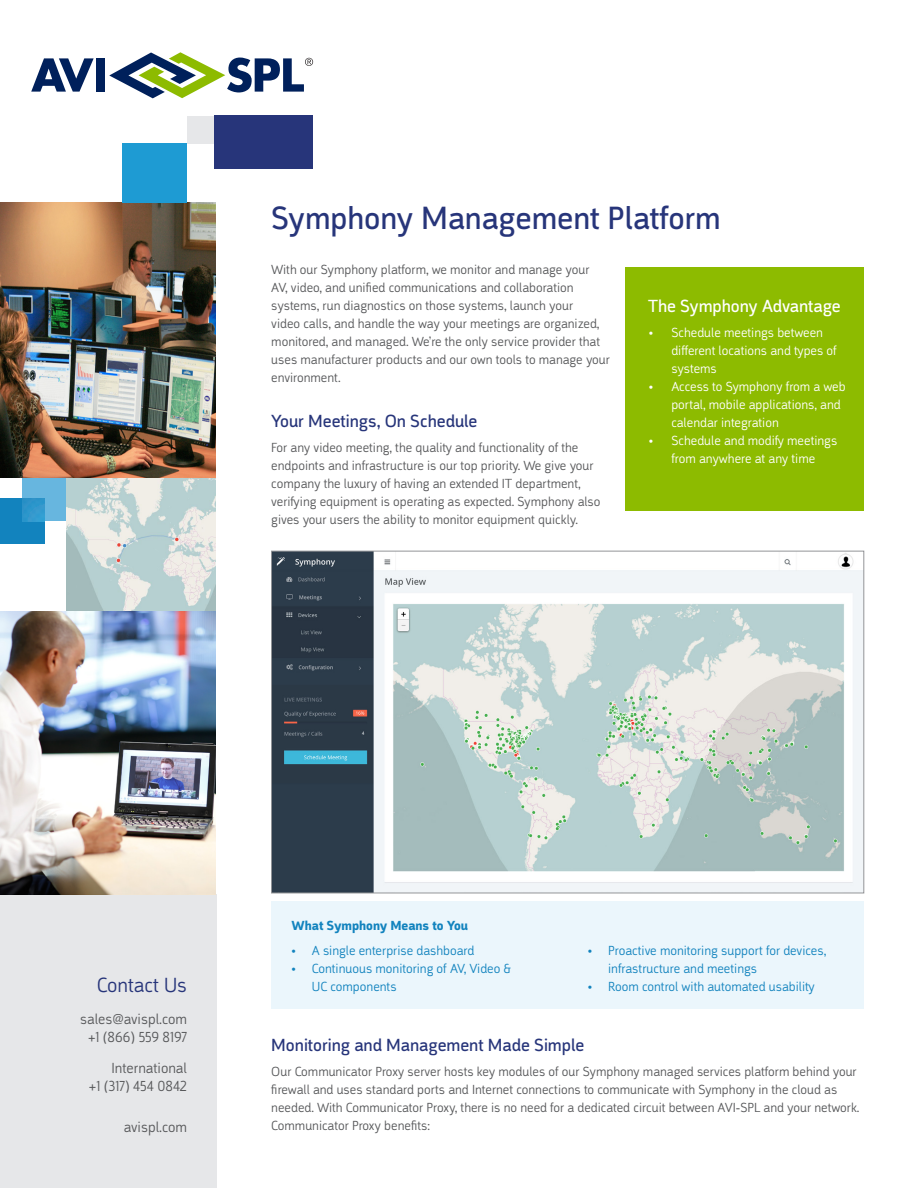
<style>
.page{position:relative;width:918px;height:1188px;background:#fff}
.page>*{position:absolute;margin:0;border:0;box-sizing:border-box;transform-origin:0 0}
.body{font:33px "Argumentum";color:#27357a}
.t1{font:300 21px "Argumentum";color:#27357a}
.body-2{font:18px "Argumentum";color:#27357a}
.body-3{font:18px "Argumentum";color:#fff}
.t2{font:300 15px "Argumentum";color:#57585a}
.body-4{font:300 13.5px/18px "Argumentum";color:#57585a}
.t3{font:300 13.5px/18px "Argumentum";color:#fff}
.body-5{font:300 13.5px/18px "Argumentum";color:#1283be}
.body-6{font:700 13.5px "Argumentum";color:#1283be}
</style>
<div class="page">
<div style="left:0;top:894px;width:216px;height:294px;background:#e6e7e9"></div>
<img style="left:66px;top:477px;width:150px;height:134px">
<div style="left:22px;top:477px;width:44px;height:44px;background:#67b6df"></div>
<div style="left:0;top:499px;width:45px;height:45px;background:#1283be"></div>
<img style="left:22px;top:499px;width:23px;height:22px">
<img style="left:0;top:203px;width:216px;height:274px">
<svg style="left:31px;top:58px;width:63px;height:34px"></svg>
<div style="left:96px;top:58px;width:9px;height:34px;background:#00205b"></div>
<svg style="left:109px;top:52px;width:204px;height:46px"></svg>
<div style="left:187px;top:116px;width:28px;height:28px;background:#e6e7e9"></div>
<div style="left:122px;top:144px;width:65px;height:59px;background:#1e9bd3"></div>
<div style="left:215px;top:116px;width:98px;height:53px;background:#27357a"></div>
<img style="left:0;top:611px;width:216px;height:283px">
<div style="left:625px;top:267px;width:239px;height:244px;background:#8dbb00"></div>
<div style="left:271px;top:901px;width:593px;height:108px;background:#ebf6fc"></div>
<img style="left:273px;top:553px;width:589px;height:338px">
<p class="body" style="left:271px;top:198px;width:451px">Symphony Management Platform</p>
<p class="body-4" style="left:271px;top:261px;width:340px">With our Symphony platform, we monitor and manage your<br>AV, video, and unified communications and collaboration systems, run diagnostics on those systems, launch your<br>video calls, and handle the way your meetings are organized, monitored, and managed. We’re the only service provider that uses manufacturer products and our own tools to manage your environment.</p>
<p class="body-2" style="left:271px;top:410px;width:208px">Your Meetings, On Schedule</p>
<p class="body-4" style="left:271px;top:439px;width:331px">For any video meeting, the quality and functionality of the endpoints and infrastructure is our top priority. We give your company the luxury of having an extended IT department, verifying equipment is operating as expected. Symphony also gives your users the ability to monitor equipment quickly.</p>
<p class="body-3" style="left:648px;top:295px;width:194px">The Symphony Advantage</p>
<p class="t3" style="left:671px;top:323px;width:167px;text-indent:-22px">• Schedule meetings between different locations and types of systems</p>
<p class="t3" style="left:671px;top:377px;width:176px;text-indent:-22px">• Access to Symphony from a web portal, mobile applications, and calendar integration</p>
<p class="t3" style="left:649px;top:431px;width:190px;text-align:center">• Schedule and modify meetings from anywhere at any time</p>
<p class="t1" style="left:97px;top:972px;width:92px">Contact Us</p>
<p class="t2" style="left:80px;top:1010px;width:108px">sales@avispl.com</p>
<p class="t2" style="left:88px;top:1028px;width:100px">+1 (866) 559 8197</p>
<p class="t2" style="left:111px;top:1059px;width:77px">International</p>
<p class="t2" style="left:89px;top:1077px;width:100px">+1 (317) 454 0842</p>
<p class="t2" style="left:124px;top:1117px;width:65px">avispl.com</p>
<p class="body-6" style="left:292px;top:917px;width:178px">What Symphony Means to You</p>
<p class="body-5" style="left:292px;top:941px;width:184px">• A single enterprise dashboard</p>
<p class="body-5" style="left:292px;top:959px;width:221px">• Continuous monitoring of AV, Video &amp;</p>
<p class="body-5" style="left:312px;top:977px;width:86px">UC components</p>
<p class="body-5" style="left:608px;top:942px;width:220px;text-indent:-20px">• Proactive monitoring support for devices, infrastructure and meetings</p>
<p class="body-5" style="left:588px;top:978px;width:228px">• Room control with automated usability</p>
<p class="body-2" style="left:271px;top:1035px;width:315px">Monitoring and Management Made Simple</p>
<p class="body-4" style="left:271px;top:1063px;width:590px">Our Communicator Proxy server hosts key modules of our Symphony managed services platform behind your firewall and uses standard ports and Internet connections to communicate with Symphony in the cloud as needed. With Communicator Proxy, there is no need for a dedicated circuit between AVI-SPL and your network.<br>Communicator Proxy benefits:</p>
</div>
